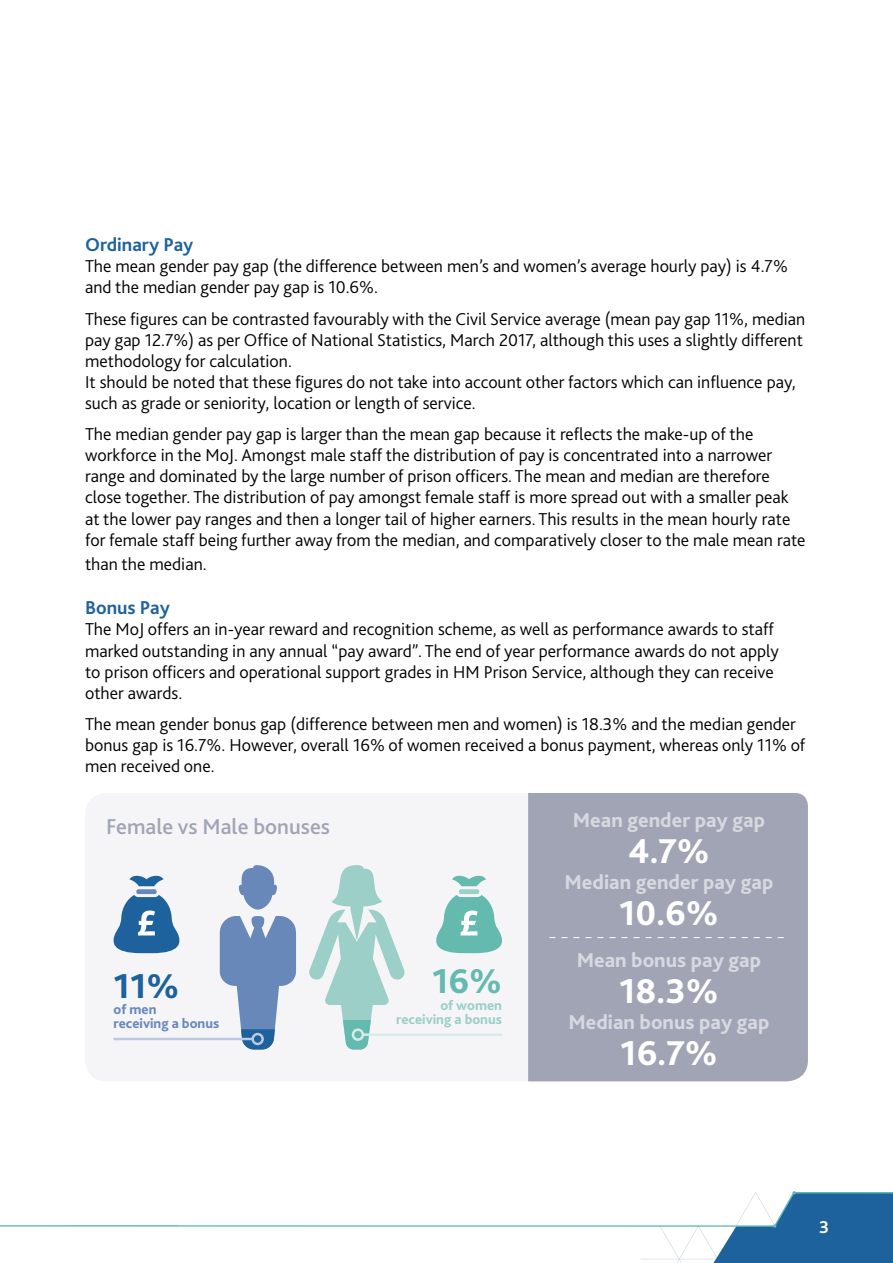
<style>
.page{position:relative;width:893px;height:1263px;background:#fff}
.page>*{position:absolute;margin:0;border:0;box-sizing:border-box;transform-origin:0 0}
.t1{font:800 36px "Bliss 2";color:#fff}
.t2{font:800 36px "Bliss 2";color:#1d619d}
.t3{font:800 36px "Bliss 2";color:#64baaf}
.t4{font:500 22.5px "Bliss 2";color:#a0a4b4}
.t5{font:800 21px "Bliss 2";color:#d7d8e0}
.Subheadings{font:700 19.5px "Bliss 2";color:#1d619d}
.Body_text{font:300 18px/21px "Bliss 2";color:#000}
.t6{font:700 18px "Bliss 2";color:#fff}
.t7{font:800 14.25px/14.2px "Bliss 2";color:#9ccfc7;text-align:right}
.t8{font:800 14.25px/14.2px "Bliss 2";color:#6988ba}
</style>
<div class="page">
<svg style="left:0;top:1191px;width:893px;height:72px"></svg>
<div style="left:528px;top:793px;width:280px;height:288px;background:#a0a4b4"></div>
<svg style="left:549px;top:937px;width:235px;height:1px"></svg>
<svg style="left:220px;top:865px;width:76px;height:184px"></svg>
<svg style="left:309px;top:865px;width:96px;height:184px"></svg>
<hr style="left:363px;top:1033px;width:139px;height:3px;background:#d8ebe8">
<div style="left:352px;top:1028px;width:12px;height:13px;border:2px solid #d8ebe8;border-radius:50%"></div>
<hr style="left:114px;top:1038px;width:139px;height:2px;background:#bec8e2">
<div style="left:251px;top:1033px;width:13px;height:12px;border:2px solid #bec8e2;border-radius:50%"></div>
<svg style="left:436px;top:875px;width:66px;height:78px"></svg>
<svg style="left:113px;top:875px;width:67px;height:78px"></svg>
<p class="Subheadings" style="left:85px;top:233px;width:110px">Ordinary Pay</p>
<p class="Body_text" style="left:85px;top:255px;width:704px">The mean gender pay gap (the difference between men’s and women’s average hourly pay) is 4.7% and the median gender pay gap is 10.6%.</p>
<p class="Body_text" style="left:85px;top:308px;width:722px">These figures can be contrasted favourably with the Civil Service average (mean pay gap 11%, median pay gap 12.7%) as per Office of National Statistics, March 2017, although this uses a slightly different methodology for calculation.<br>It should be noted that these figures do not take into account other factors which can influence pay, such as grade or seniority, location or length of service.</p>
<p class="Body_text" style="left:85px;top:423px;width:722px">The median gender pay gap is larger than the mean gap because it reflects the make-up of the workforce in the MoJ. Amongst male staff the distribution of pay is concentrated into a narrower range and dominated by the large number of prison officers. The mean and median are therefore close together. The distribution of pay amongst female staff is more spread out with a smaller peak at the lower pay ranges and then a longer tail of higher earners. This results in the mean hourly rate for female staff being further away from the median, and comparatively closer to the male mean rate</p>
<p class="Body_text" style="left:85px;top:553px;width:123px">than the median.</p>
<p class="Subheadings" style="left:85px;top:596px;width:86px">Bonus Pay</p>
<p class="Body_text" style="left:85px;top:618px;width:695px">The MoJ offers an in-year reward and recognition scheme, as well as performance awards to staff marked outstanding in any annual “pay award”. The end of year performance awards do not apply to prison officers and operational support grades in HM Prison Service, although they can receive other awards.</p>
<p class="Body_text" style="left:85px;top:713px;width:722px">The mean gender bonus gap (difference between men and women) is 18.3% and the median gender bonus gap is 16.7%. However, overall 16% of women received a bonus payment, whereas only 11% of men received one.</p>
<p class="t4" style="left:106px;top:813px;width:226px">Female vs Male bonuses</p>
<p class="t2" style="left:114px;top:963px;width:67px">11%</p>
<p class="t3" style="left:432px;top:959px;width:71px">16%</p>
<p class="t7" style="left:396px;top:998px;width:107px">of women receiving a bonus</p>
<p class="t8" style="left:114px;top:1002px;width:107px">of men<br>receiving a bonus</p>
<p class="t5" style="left:573px;top:806px;width:194px">Mean gender pay gap</p>
<p class="t1" style="left:628px;top:828px;width:83px">4.7%</p>
<p class="t5" style="left:564px;top:869px;width:210px">Median gender pay gap</p>
<p class="t1" style="left:619px;top:891px;width:101px">10.6%</p>
<p class="t5" style="left:577px;top:947px;width:186px">Mean bonus pay gap</p>
<p class="t1" style="left:619px;top:968px;width:101px">18.3%</p>
<p class="t5" style="left:568px;top:1009px;width:202px">Median bonus pay gap</p>
<p class="t1" style="left:620px;top:1031px;width:99px">16.7%</p>
<p class="t6" style="left:819px;top:1216px;width:12px">3</p>
</div>
